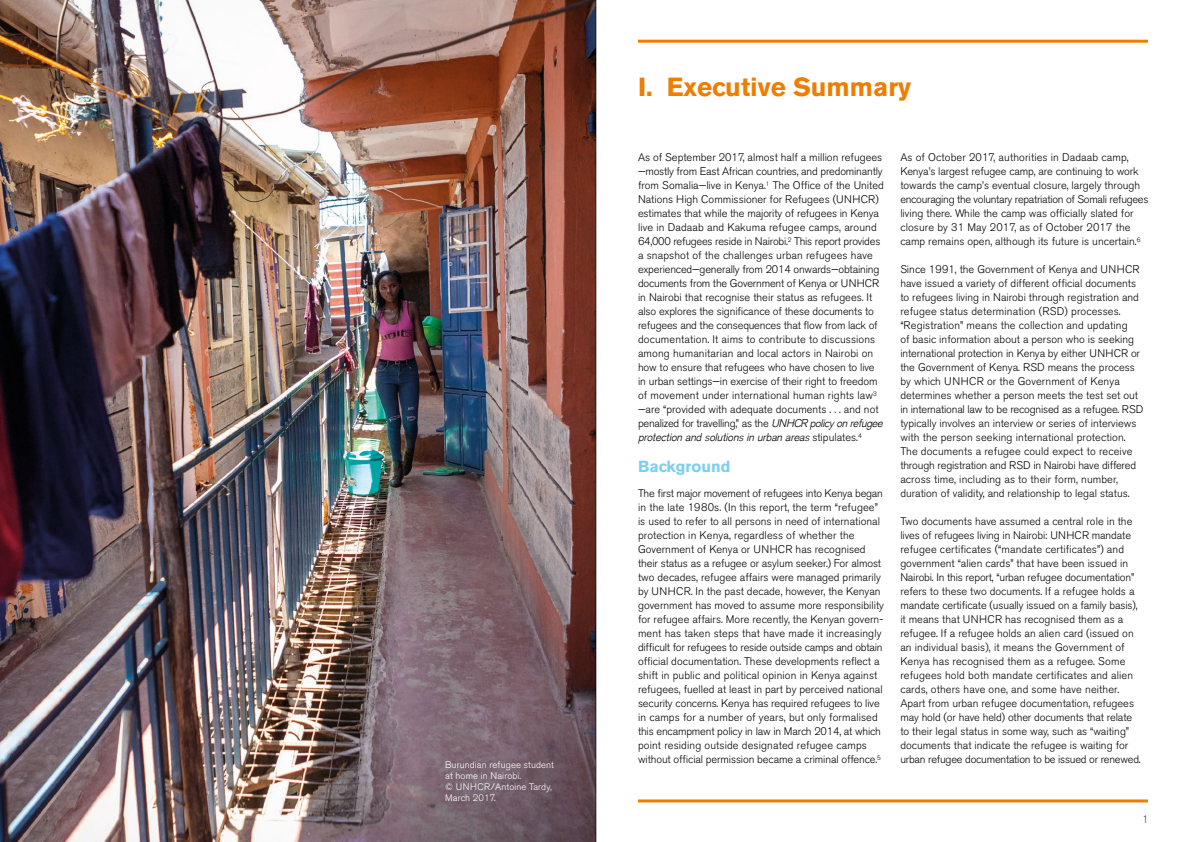
<style>
.page{position:relative;width:1191px;height:842px;background:#fff}
.page>*{position:absolute;margin:0;border:0;box-sizing:border-box;transform-origin:0 0}
.t1{font:700 26px "Akzidenz Grotesk BE";color:#ef7d00}
.t2{font:700 16px "Akzidenz Grotesk BE";color:#7ccef5}
.t3{font:300 11px/14px "Akzidenz Grotesk BE";color:#000}
.t4{font:italic 300 11px "Akzidenz Grotesk";color:#000}
.t5{font:300 11px "Akzidenz Grotesk BE";color:#4d4844}
.t6{font:300 9.5px/11px "Akzidenz Grotesk BE";letter-spacing:.01em;color:#fff}
.s1{font-family:"Akzidenz Grotesk";font-style:italic}
.s2{font-family:"Akzidenz Grotesk BE";font-style:normal}
</style>
<div class="page">
<hr style="left:595px;top:40px;width:596px;height:3px;background:#ef7d00">
<hr style="left:595px;top:799px;width:596px;height:3px;background:#ef7d00">
<div style="left:595px;top:783px;width:43px;height:40px;background:#fff"></div>
<div style="left:595px;top:21px;width:43px;height:34px;background:#fff"></div>
<img style="left:0;top:0;width:595px;height:842px">
<div style="left:1148px;top:29px;width:43px;height:37px;background:#fff"></div>
<div style="left:1148px;top:774px;width:43px;height:37px;background:#fff"></div>
<hr style="left:596px;top:0;width:1px;height:842px;background:#000">
<p class="t6" style="left:445px;top:759px;width:110px">Burundian refugee student at home in Nairobi.<br>© UNHCR/Antoine Tardy,<br>March 2017.</p>
<p class="t6" style="left:454px;top:763px;width:108px">© UNHCR/Antoine Tardy,<br>March 2017</p>
<h1 class="t1" style="left:638px;top:72px;width:275px">I. Executive Summary</h1>
<p class="t3" style="left:638px;top:151px;width:247px">As of September 2017, almost half a million refugees —mostly from East African countries, and predominantly from Somalia—live in Kenya.<sup>1</sup> The Office of the United Nations High Commissioner for Refugees (UNHCR) estimates that while the majority of refugees in Kenya live in Dadaab and Kakuma refugee camps, around 64,000 refugees reside in Nairobi.<sup>2</sup> This report provides a snapshot of the challenges urban refugees have experienced—generally from 2014 onwards—obtaining documents from the Government of Kenya or UNHCR in Nairobi that recognise their status as refugees. It also explores the significance of these documents to refugees and the consequences that flow from lack of documentation. It aims to contribute to discussions among humanitarian and local actors in Nairobi on how to ensure that refugees who have chosen to live in urban settings—in exercise of their right to freedom of movement under international human rights law<sup>3 </sup>—are “provided with adequate documents . . . and not penalized for travelling,” as the <span class="s1">UNHCR policy on refugee</span></p>
<p class="t4" style="left:638px;top:431px;width:225px">protection and solutions in urban areas <span class="s2">stipulates.</span><sup>4</sup></p>
<h2 class="t2" style="left:638px;top:457px;width:94px">Background</h2>
<p class="t3" style="left:638px;top:487px;width:247px">The first major movement of refugees into Kenya began in the late 1980s. (In this report, the term “refugee” is used to refer to all persons in need of international protection in Kenya, regardless of whether the Government of Kenya or UNHCR has recognised their status as a refugee or asylum seeker.) For almost two decades, refugee affairs were managed primarily by UNHCR. In the past decade, however, the Kenyan government has moved to assume more responsibility for refugee affairs. More recently, the Kenyan govern&shy;ment has taken steps that have made it increasingly difficult for refugees to reside outside camps and obtain official documentation. These developments reflect a shift in public and political opinion in Kenya against refugees, fuelled at least in part by perceived national security concerns. Kenya has required refugees to live in camps for a number of years, but only formalised this encampment policy in law in March 2014, at which point residing outside designated refugee camps without official permission became a criminal offence.<sup>5</sup></p>
<p class="t3" style="left:900px;top:151px;width:250px">As of October 2017, authorities in Dadaab camp, Kenya’s largest refugee camp, are continuing to work towards the camp’s eventual closure, largely through encouraging the voluntary repatriation of Somali refugees living there. While the camp was officially slated for closure by 31 May 2017, as of October 2017 the camp remains open, although its future is uncertain.<sup>6</sup></p>
<p class="t3" style="left:900px;top:263px;width:244px">Since 1991, the Government of Kenya and UNHCR have issued a variety of different official documents to refugees living in Nairobi through registration and refugee status determination (RSD) processes. “Registration” means the collection and updating<br>of basic information about a person who is seeking international protection in Kenya by either UNHCR or the Government of Kenya. RSD means the process by which UNHCR or the Government of Kenya determines whether a person meets the test set out in international law to be recognised as a refugee. RSD typically involves an interview or series of interviews with the person seeking international protection.<br>The documents a refugee could expect to receive through registration and RSD in Nairobi have differed across time, including as to their form, number, duration of validity, and relationship to legal status.</p>
<p class="t3" style="left:900px;top:515px;width:242px">Two documents have assumed a central role in the lives of refugees living in Nairobi: UNHCR mandate refugee certificates (“mandate certificates”) and government “alien cards” that have been issued in Nairobi. In this report, “urban refugee documentation” refers to these two documents. If a refugee holds a mandate certificate (usually issued on a family basis), it means that UNHCR has recognised them as a refugee. If a refugee holds an alien card (issued on an individual basis), it means the Government of Kenya has recognised them as a refugee. Some refugees hold both mandate certificates and alien cards, others have one, and some have neither.<br>Apart from urban refugee documentation, refugees may hold (or have held) other documents that relate to their legal status in some way, such as “waiting” documents that indicate the refugee is waiting for urban refugee documentation to be issued or renewed.</p>
<p class="t5" style="left:43px;top:813px;width:8px">4</p>
<p class="t5" style="left:1142px;top:813px;width:8px">1</p>
</div>
